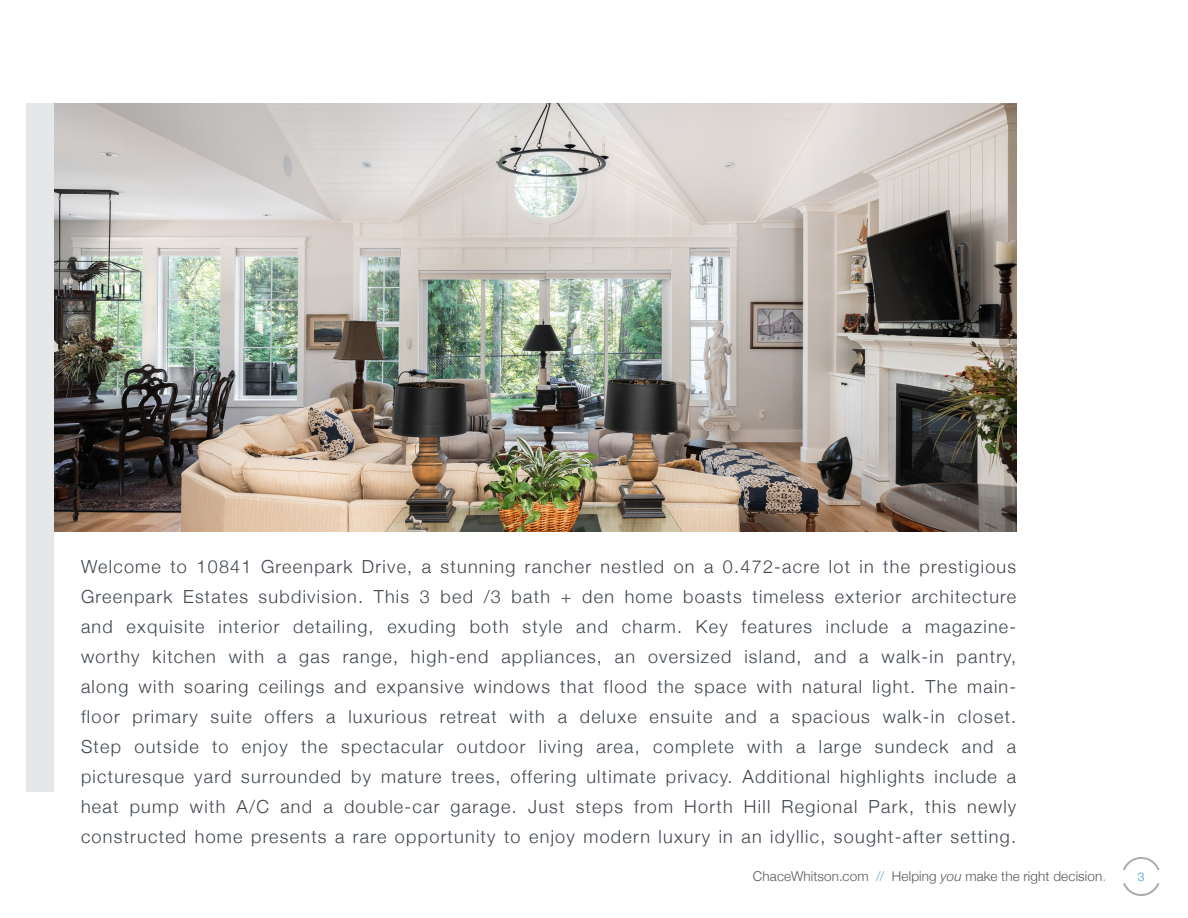
<style>
.page{position:relative;width:1188px;height:918px;background:#fff}
.page>*{position:absolute;margin:0;border:0;box-sizing:border-box;transform-origin:0 0}
.ParaStyle01-Leading_Auto__Align_Left{font:300 18px/30px "Helvetica Neue";letter-spacing:.07em;color:#3f464d;text-align:justify}
.t1{font:300 13.5px "Helvetica Neue";letter-spacing:.01em;color:#57585a}
.t2{font:300 12px "Helvetica Neue";color:#2f99cd}
.s1{color:#62a8d5}
.s2{font-style:italic}
</style>
<div class="page">
<svg style="left:1123px;top:857px;width:37px;height:13px"></svg>
<svg style="left:1123px;top:883px;width:37px;height:13px"></svg>
<img style="left:54px;top:103px;width:962px;height:429px">
<div style="left:26px;top:103px;width:28px;height:689px;background:#e6e7e9"></div>
<p class="ParaStyle01-Leading_Auto__Align_Left" style="left:81px;top:550px;width:937px">Welcome to 10841 Greenpark Drive, a stunning rancher nestled on a 0.472-acre lot in the prestigious Greenpark Estates subdivision. This 3 bed /3 bath + den home boasts timeless exterior architecture and exquisite interior detailing, exuding both style and charm. Key features include a magazine&shy;worthy kitchen with a gas range, high-end appliances, an oversized island, and a walk-in pantry, along with soaring ceilings and expansive windows that flood the space with natural light. The main&shy;floor primary suite offers a luxurious retreat with a deluxe ensuite and a spacious walk-in closet.<br>Step outside to enjoy the spectacular outdoor living area, complete with a large sundeck and a picturesque yard surrounded by mature trees, offering ultimate privacy. Additional highlights include a heat pump with A/C and a double-car garage. Just steps from Horth Hill Regional Park, this newly constructed home presents a rare opportunity to enjoy modern luxury in an idyllic, sought-after setting.</p>
<p class="t1" style="left:753px;top:865px;width:355px">ChaceWhitson.com <span class="s1">//</span> Helping <span class="s2">you</span> make the right decision<span class="s1">.</span></p>
<p class="t2" style="left:1138px;top:867px;width:8px">3</p>
</div>
